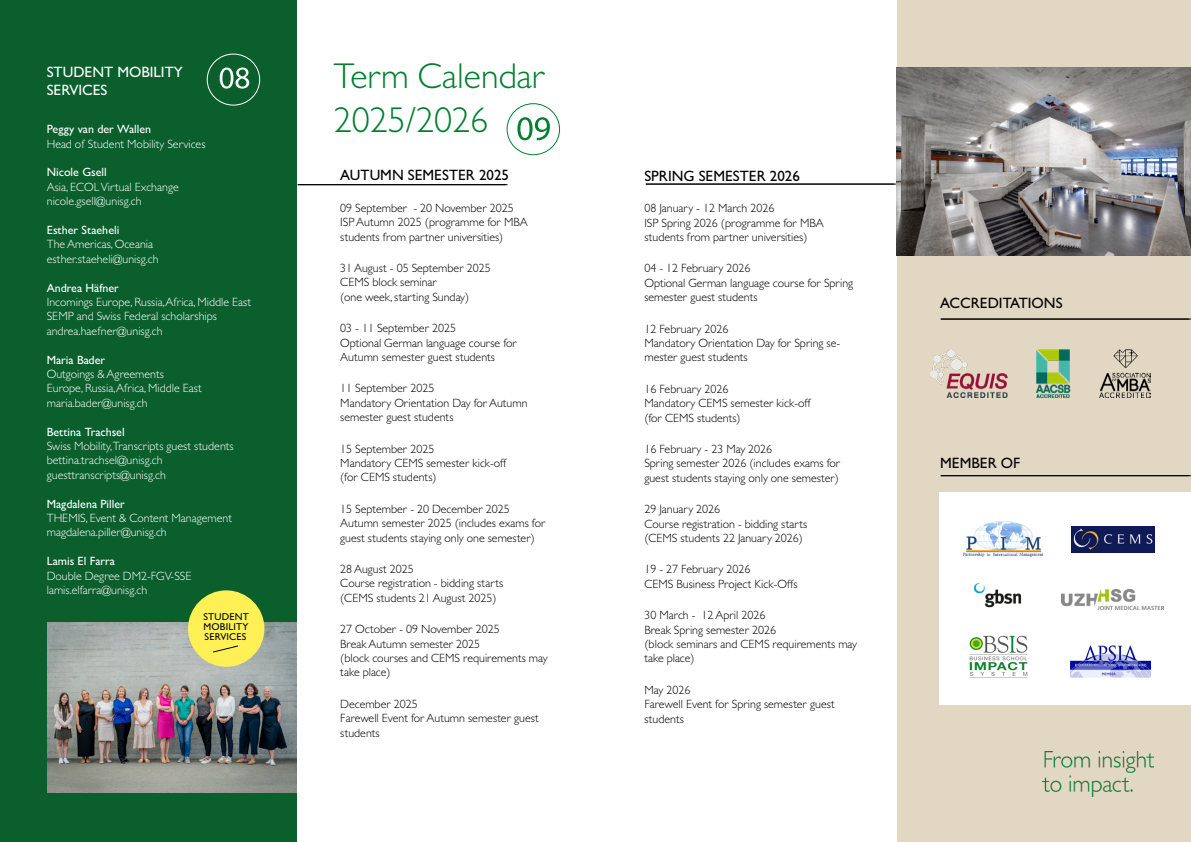
<style>
.page{position:relative;width:1191px;height:842px;background:#fff}
.page>*{position:absolute;margin:0;border:0;box-sizing:border-box;transform-origin:0 0}
.t1{font:300 36px/43.2px "Gill Sans MT Pro";color:#00802f}
.t2{font:500 15px "Gill Sans MT Pro";color:#000}
.t3{font:500 15px/18px "Gill Sans MT Pro";color:#fff}
.t4{font:300 12px/14.4px "Gill Sans MT Pro";color:#000}
.t5{font:300 12px/14.4px "Gill Sans MT Pro";color:#fff}
.t6{font:500 12px "Gill Sans MT Pro";color:#fff}
.t7{font:500 10px/10px "Gill Sans MT Pro";letter-spacing:.02em;color:#000;text-align:justify}
</style>
<div class="page">
<div style="left:0;top:0;width:296px;height:842px;background:#0a5f2d"></div>
<img style="left:48px;top:622px;width:248px;height:170px">
<svg style="left:220px;top:68px;width:29px;height:21px"></svg>
<hr style="left:298px;top:185px;width:209px;height:1px;background:#000">
<div style="left:188px;top:590px;width:76px;height:77px;background:#fff155;border-radius:50%"></div>
<svg style="left:213px;top:645px;width:25px;height:8px"></svg>
<svg style="left:517px;top:117px;width:33px;height:23px"></svg>
<div style="left:507px;top:103px;width:53px;height:52px;border:1px solid #00802f;border-radius:50%"></div>
<div style="left:207px;top:54px;width:53px;height:51px;border:1px solid #fff;border-radius:50%"></div>
<div style="left:894px;top:0;width:297px;height:842px;background:#e1d7c3"></div>
<div style="left:596px;top:0;width:300px;height:842px;background:#fff"></div>
<hr style="left:646px;top:184px;width:250px;height:1px;background:#000">
<img style="left:896px;top:67px;width:294px;height:188px">
<hr style="left:940px;top:475px;width:251px;height:1px;background:#000">
<hr style="left:940px;top:319px;width:251px;height:1px;background:#000">
<img style="left:930px;top:349px;width:220px;height:48px">
<div style="left:939px;top:493px;width:252px;height:212px;background:#fff"></div>
<img style="left:963px;top:521px;width:81px;height:36px">
<img style="left:973px;top:583px;width:49px;height:25px">
<img style="left:1061px;top:589px;width:102px;height:20px">
<img style="left:1071px;top:526px;width:84px;height:26px">
<img style="left:969px;top:635px;width:59px;height:43px">
<img style="left:1070px;top:645px;width:80px;height:33px">
<img style="left:1042px;top:751px;width:111px;height:46px">
<p class="t3" style="left:47px;top:62px;width:138px">STUDENT MOBILITY<br>SERVICES</p>
<p class="t6" style="left:47px;top:122px;width:106px">Peggy van der Wallen</p>
<p class="t5" style="left:47px;top:136px;width:160px">Head of Student Mobility Services</p>
<p class="t6" style="left:47px;top:165px;width:62px">Nicole Gsell</p>
<p class="t5" style="left:47px;top:179px;width:133px">Asia, ECOL Virtual Exchange nicole.gsell@unisg.ch</p>
<p class="t6" style="left:47px;top:223px;width:74px">Esther Staeheli</p>
<p class="t5" style="left:47px;top:237px;width:113px">The Americas, Oceania esther.staeheli@unisg.ch</p>
<p class="t6" style="left:47px;top:280px;width:74px">Andrea Häfner</p>
<p class="t5" style="left:47px;top:294px;width:206px">Incomings Europe, Russia,Africa, Middle East<br>SEMP and Swiss Federal scholarships andrea.haefner@unisg.ch</p>
<p class="t6" style="left:47px;top:352px;width:60px">Maria Bader</p>
<p class="t5" style="left:47px;top:366px;width:157px">Outgoings &amp; Agreements<br>Europe, Russia,Africa, Middle East maria.bader@unisg.ch</p>
<p class="t6" style="left:47px;top:424px;width:79px">Bettina Trachsel</p>
<p class="t5" style="left:47px;top:438px;width:188px">Swiss Mobility,Transcripts guest students bettina.trachsel@unisg.ch guesttranscripts@unisg.ch</p>
<p class="t6" style="left:47px;top:496px;width:80px">Magdalena Piller</p>
<p class="t5" style="left:47px;top:510px;width:187px">THEMIS, Event &amp; Content Management magdalena.piller@unisg.ch</p>
<p class="t6" style="left:47px;top:554px;width:70px">Lamis El Farra</p>
<p class="t5" style="left:47px;top:568px;width:146px">Double Degree DM2-FGV-SSE lamis.elfarra@unisg.ch</p>
<p class="t7" style="left:203px;top:612px;width:47px">STUDENT MOBILITY SERVICES</p>
<h1 class="t1" style="left:334px;top:54px;width:213px">Term Calendar<br>2025/2026</h1>
<p class="t2" style="left:340px;top:166px;width:170px">AUTUMN SEMESTER 2025</p>
<p class="t4" style="left:340px;top:200px;width:189px">09 September - 20 November 2025<br>ISP Autumn 2025 (programme for MBA students from partner universities)</p>
<p class="t4" style="left:340px;top:260px;width:152px">31 August - 05 September 2025<br>CEMS block seminar<br>(one week, starting Sunday)</p>
<p class="t4" style="left:340px;top:321px;width:178px">03 - 11 September 2025<br>Optional German language course for<br>Autumn semester guest students</p>
<p class="t4" style="left:340px;top:381px;width:189px">11 September 2025<br>Mandatory Orientation Day for Autumn semester guest students</p>
<p class="t4" style="left:340px;top:441px;width:168px">15 September 2025<br>Mandatory CEMS semester kick-off (for CEMS students)</p>
<p class="t4" style="left:340px;top:501px;width:207px">15 September - 20 December 2025<br>Autumn semester 2025 (includes exams for guest students staying only one semester)</p>
<p class="t4" style="left:340px;top:562px;width:165px">28 August 2025<br>Course registration - bidding starts (CEMS students 21 August 2025)</p>
<p class="t4" style="left:340px;top:622px;width:209px">27 October - 09 November 2025<br>Break Autumn semester 2025<br>(block courses and CEMS requirements may take place)</p>
<p class="t4" style="left:340px;top:696px;width:200px">December 2025<br>Farewell Event for Autumn semester guest students</p>
<p class="t2" style="left:644px;top:167px;width:157px">SPRING SEMESTER 2026</p>
<p class="t4" style="left:644px;top:201px;width:181px">08 January - 12 March 2026<br>ISP Spring 2026 (programme for MBA students from partner universities)</p>
<p class="t4" style="left:644px;top:261px;width:210px">04 - 12 February 2026<br>Optional German language course for Spring semester guest students</p>
<p class="t4" style="left:644px;top:321px;width:197px">12 February 2026<br>Mandatory Orientation Day for Spring se&shy;mester guest students</p>
<p class="t4" style="left:644px;top:381px;width:168px">16 February 2026<br>Mandatory CEMS semester kick-off (for CEMS students)</p>
<p class="t4" style="left:644px;top:441px;width:197px">16 February - 23 May 2026<br>Spring semester 2026 (includes exams for guest students staying only one semester)</p>
<p class="t4" style="left:644px;top:502px;width:165px">29 January 2026<br>Course registration - bidding starts (CEMS students 22 January 2026)</p>
<p class="t4" style="left:644px;top:562px;width:155px">19 - 27 February 2026<br>CEMS Business Project Kick-Offs</p>
<p class="t4" style="left:644px;top:608px;width:214px">30 March - 12 April 2026<br>Break Spring semester 2026<br>(block seminars and CEMS requirements may take place)</p>
<p class="t4" style="left:644px;top:682px;width:192px">May 2026<br>Farewell Event for Spring semester guest students</p>
<p class="t2" style="left:940px;top:294px;width:124px">ACCREDITATIONS</p>
<p class="t2" style="left:940px;top:454px;width:82px">MEMBER OF</p>
</div>
